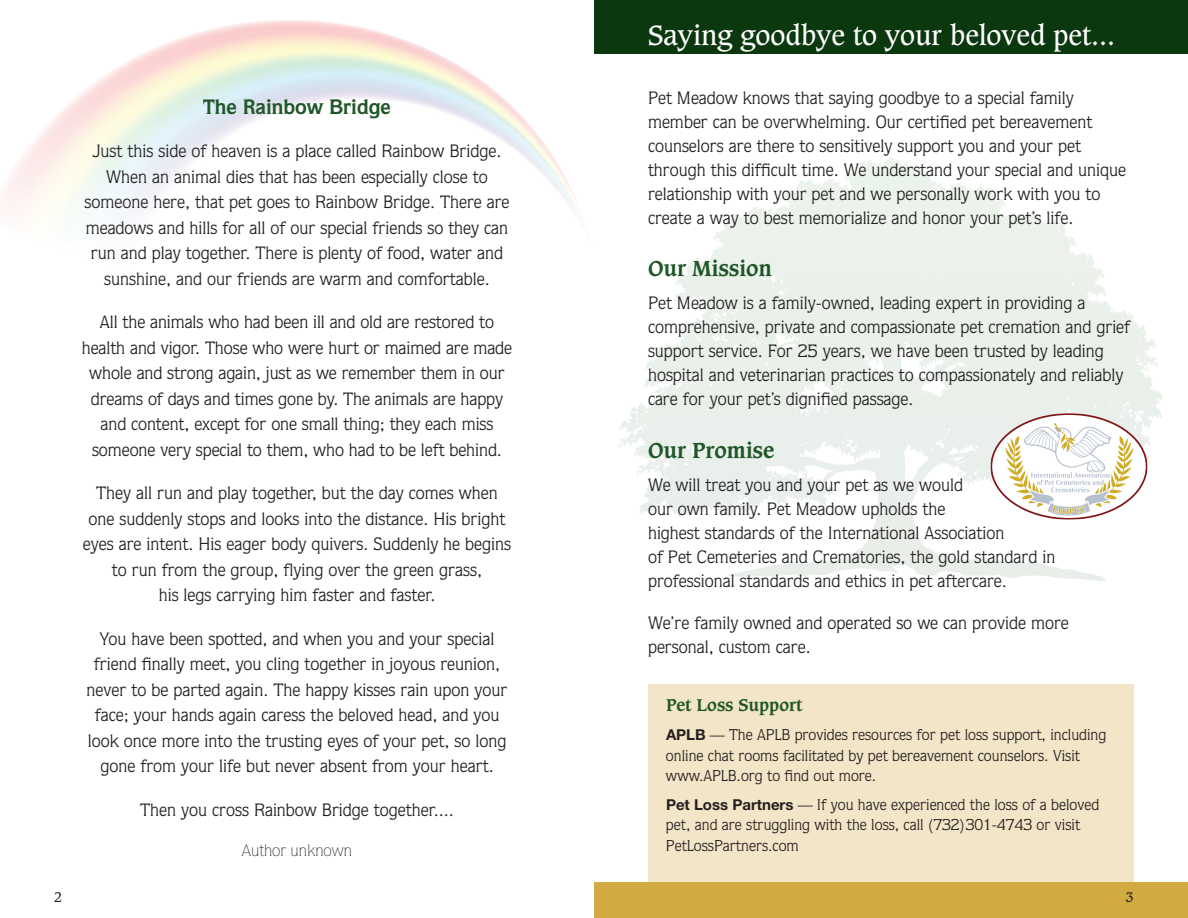
<style>
.page{position:relative;width:1188px;height:918px;background:#fff}
.page>*{position:absolute;margin:0;border:0;box-sizing:border-box;transform-origin:0 0}
.t1{font:27px "Caxton Std";color:#fff}
.t2{font:700 21px "Caxton Std";color:#1f5727}
.t3{font:700 21px "Quorum Std";color:#1f5727}
.t4{font:18px/25.5px "Quorum Std";color:#231f20;text-align:center}
.t5{font:700 16.5px "Caxton Std";color:#1f5727}
.t6{font:300 16.5px "Quorum Std";color:#231f20}
.t7{font:15.75px/20.2px "Quorum Std";color:#231f20}
.t8{font:13.5px "Caxton Std";color:#231f20}
.s1{font-family:"Helvetica Neue LT Std";font-weight:700;font-size:15px}
.s2{font-size:15px}
</style>
<div class="page">
<div style="left:648px;top:684px;width:486px;height:202px;background:#f3e5c7"></div>
<div style="left:594px;top:882px;width:594px;height:36px;background:#d2aa42"></div>
<svg style="left:782px;top:159px;width:107px;height:40px"></svg>
<svg style="left:678px;top:325px;width:9px;height:6px"></svg>
<svg style="left:654px;top:387px;width:9px;height:7px"></svg>
<svg style="left:957px;top:472px;width:5px;height:4px"></svg>
<svg style="left:637px;top:469px;width:5px;height:6px"></svg>
<svg style="left:873px;top:355px;width:6px;height:8px"></svg>
<div style="left:594px;top:0;width:594px;height:54px;background:#0b380e"></div>
<svg style="left:2px;top:20px;width:578px;height:192px"></svg>
<svg style="left:990px;top:413px;width:158px;height:107px"></svg>
<p class="t3" style="left:203px;top:94px;width:189px">The Rainbow Bridge</p>
<p class="t4" style="left:84px;top:138px;width:427px">Just this side of heaven is a place called Rainbow Bridge.<br>When an animal dies that has been especially close to someone here, that pet goes to Rainbow Bridge. There are meadows and hills for all of our special friends so they can run and play together. There is plenty of food, water and sunshine, and our friends are warm and comfortable.</p>
<p class="t4" style="left:82px;top:310px;width:432px">All the animals who had been ill and old are restored to health and vigor. Those who were hurt or maimed are made whole and strong again, just as we remember them in our dreams of days and times gone by. The animals are happy and content, except for one small thing; they each miss someone very special to them, who had to be left behind.</p>
<p class="t4" style="left:83px;top:481px;width:430px">They all run and play together, but the day comes when one suddenly stops and looks into the distance. His bright eyes are intent. His eager body quivers. Suddenly he begins to run from the group, flying over the green grass,<br>his legs carrying him faster and faster.</p>
<p class="t4" style="left:87px;top:626px;width:422px">You have been spotted, and when you and your special friend finally meet, you cling together in joyous reunion, never to be parted again. The happy kisses rain upon your face; your hands again caress the beloved head, and you look once more into the trusting eyes of your pet, so long gone from your life but never absent from your heart.</p>
<p class="t4" style="left:140px;top:797px;width:315px">Then you cross Rainbow Bridge together....</p>
<p class="t6" style="left:242px;top:841px;width:112px">Author unknown</p>
<h1 class="t1" style="left:648px;top:19px;width:469px">Saying goodbye to your beloved pet...</h1>
<p class="t4" style="left:648px;top:86px;width:480px;line-height:24px;text-align:left">Pet Meadow knows that saying goodbye to a special family member can be overwhelming. Our certified pet bereavement counselors are there to sensitively support you and your pet through this difficult time. We understand your special and unique relationship with your pet and we personally work with you to create a way to best memorialize and honor your pet’s life.</p>
<p class="t2" style="left:648px;top:256px;width:126px">Our Mission</p>
<p class="t4" style="left:648px;top:291px;width:484px;line-height:24px;text-align:left">Pet Meadow is a family-owned, leading expert in providing a comprehensive, private and compassionate pet cremation and grief support service. For 25 years, we have been trusted by leading hospital and veterinarian practices to compassionately and reliably care for your pet’s dignified passage.</p>
<p class="t2" style="left:648px;top:437px;width:128px">Our Promise</p>
<p class="t4" style="left:648px;top:472px;width:409px;line-height:24px;text-align:left">We will treat you and your pet as we would<br>our own family. Pet Meadow upholds the<br>highest standards of the International Association<br>of Pet Cemeteries and Crematories, the gold standard in professional standards and ethics in pet aftercare.</p>
<p class="t4" style="left:648px;top:610px;width:422px;line-height:24px;text-align:left">We’re family owned and operated so we can provide more personal, custom care.</p>
<p class="t5" style="left:666px;top:695px;width:138px">Pet Loss Support</p>
<p class="t7" style="left:666px;top:725px;width:442px"><span class="s1">APLB</span> <span class="s2">—</span> The APLB provides resources for pet loss support, including online chat rooms facilitated by pet bereavement counselors. Visit www.APLB.org to find out more.</p>
<p class="t7" style="left:666px;top:795px;width:435px"><span class="s1">Pet Loss Partners</span> <span class="s2">—</span> If you have experienced the loss of a beloved pet, and are struggling with the loss, call (732)301-4743 or visit<br>PetLossPartners.com</p>
<p class="t8" style="left:54px;top:889px;width:10px">2</p>
<p class="t8" style="left:1126px;top:889px;width:10px">3</p>
</div>
